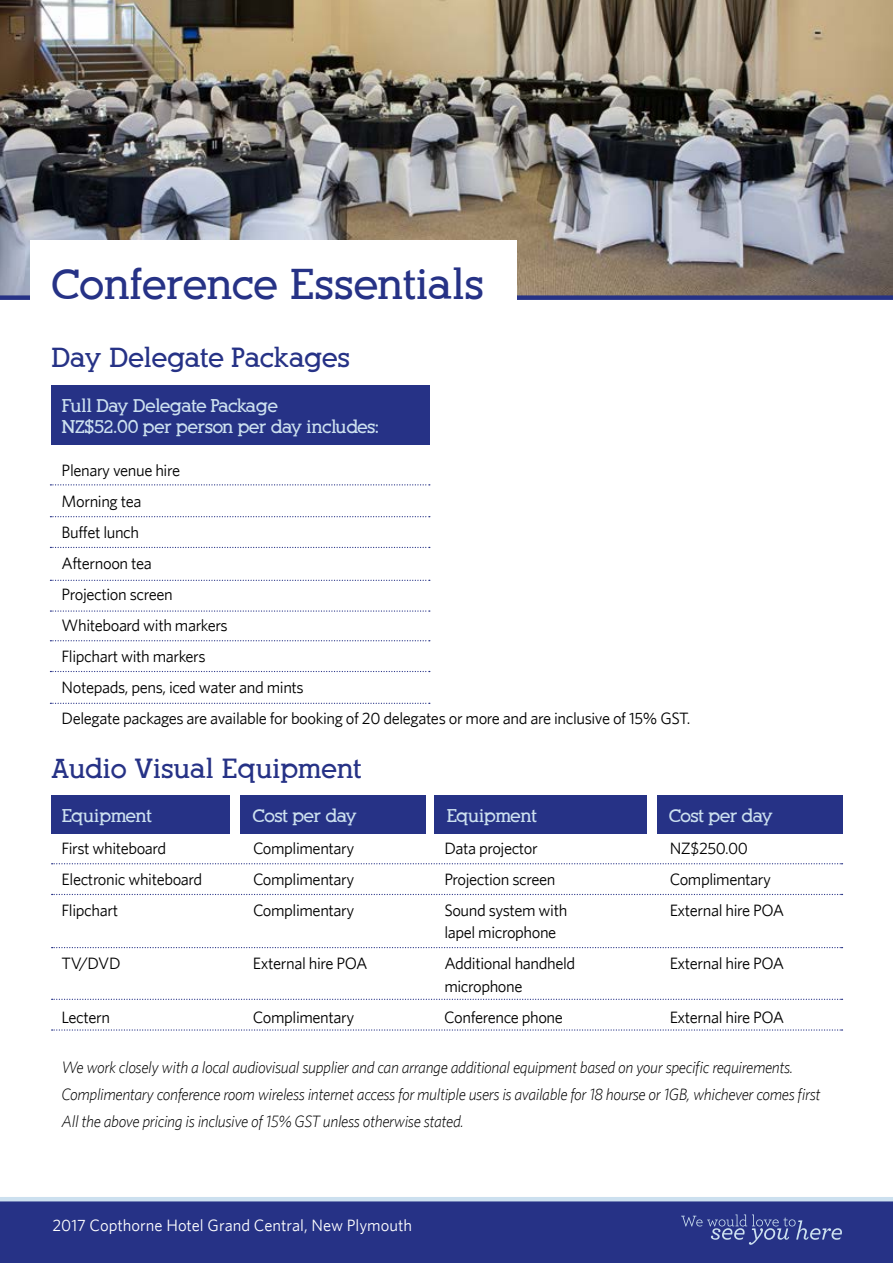
<style>
.page{position:relative;width:893px;height:1263px;background:#fff}
.page>*{position:absolute;margin:0;border:0;box-sizing:border-box;transform-origin:0 0}
.t1{font:700 42px "Alexandria FLF";letter-spacing:-.01em;color:#263286}
.t2{font:700 27px "Alexandria FLF";letter-spacing:-.015em;color:#263286}
.t3{font:700 18px/21.6px "Alexandria FLF";letter-spacing:-.025em;color:#cce0ef}
.t4{font:16.5px/31px "Whitney HTF";letter-spacing:-.025em;color:#000}
.t5{font:italic 300 16.5px/26.7px "Whitney HTF";letter-spacing:-.025em;color:#000}
.t6{font:16.5px "Whitney HTF";color:#fff}
</style>
<div class="page">
<img style="left:0;top:0;width:893px;height:295px">
<div style="left:0;top:295px;width:893px;height:5px;background:#263286"></div>
<div style="left:30px;top:241px;width:487px;height:86px;background:#fff"></div>
<div style="left:240px;top:795px;width:185px;height:38px;background:#263286"></div>
<div style="left:658px;top:795px;width:185px;height:38px;background:#263286"></div>
<div style="left:435px;top:795px;width:212px;height:38px;background:#263286"></div>
<div style="left:51px;top:795px;width:179px;height:38px;background:#263286"></div>
<svg style="left:52px;top:863px;width:790px;height:1px"></svg>
<svg style="left:52px;top:894px;width:790px;height:1px"></svg>
<svg style="left:52px;top:999px;width:790px;height:1px"></svg>
<svg style="left:52px;top:947px;width:790px;height:1px"></svg>
<svg style="left:52px;top:1029px;width:790px;height:2px"></svg>
<div style="left:51px;top:385px;width:378px;height:59px;background:#263286"></div>
<svg style="left:50px;top:516px;width:380px;height:1px"></svg>
<svg style="left:50px;top:580px;width:380px;height:1px"></svg>
<svg style="left:50px;top:640px;width:380px;height:1px"></svg>
<svg style="left:50px;top:703px;width:380px;height:1px"></svg>
<svg style="left:50px;top:671px;width:380px;height:1px"></svg>
<svg style="left:50px;top:484px;width:380px;height:1px"></svg>
<svg style="left:50px;top:547px;width:380px;height:1px"></svg>
<svg style="left:50px;top:610px;width:380px;height:2px"></svg>
<div style="left:0;top:1200px;width:893px;height:63px;background:#263286"></div>
<svg style="left:681px;top:1214px;width:161px;height:31px"></svg>
<hr style="left:0;top:1197px;width:893px;height:4px;background:#cce0ef">
<h1 class="t1" style="left:51px;top:262px;width:434px">Conference Essentials</h1>
<h2 class="t2" style="left:51px;top:343px;width:300px">Day Delegate Packages</h2>
<p class="t3" style="left:62px;top:395px;width:319px">Full Day Delegate Package<br>NZ$52.00 per person per day includes:</p>
<p class="t4" style="left:62px;top:454px;width:630px">Plenary venue hire<br>Morning tea<br>Buffet lunch<br>Afternoon tea<br>Projection screen<br>Whiteboard with markers<br>Flipchart with markers<br>Notepads, pens, iced water and mints<br>Delegate packages are available for booking of 20 delegates or more and are inclusive of 15% GST.</p>
<h2 class="t2" style="left:51px;top:755px;width:312px">Audio Visual Equipment</h2>
<p class="t3" style="left:62px;top:805px;width:92px">Equipment</p>
<p class="t3" style="left:253px;top:805px;width:106px">Cost per day</p>
<p class="t3" style="left:446px;top:805px;width:92px">Equipment</p>
<p class="t3" style="left:669px;top:805px;width:106px">Cost per day</p>
<p class="t4" style="left:62px;top:832px;width:106px">First whiteboard</p>
<p class="t4" style="left:253px;top:832px;width:103px">Complimentary</p>
<p class="t4" style="left:444px;top:832px;width:95px">Data projector</p>
<p class="t4" style="left:670px;top:832px;width:80px">NZ$250.00</p>
<p class="t4" style="left:62px;top:863px;width:142px">Electronic whiteboard</p>
<p class="t4" style="left:253px;top:863px;width:103px">Complimentary</p>
<p class="t4" style="left:444px;top:863px;width:113px">Projection screen</p>
<p class="t4" style="left:670px;top:863px;width:103px">Complimentary</p>
<p class="t4" style="left:62px;top:894px;width:58px">Flipchart</p>
<p class="t4" style="left:253px;top:894px;width:103px">Complimentary</p>
<p class="t4" style="left:444px;top:894px;width:124px">Sound system with</p>
<p class="t4" style="left:670px;top:894px;width:116px">External hire POA</p>
<p class="t4" style="left:444px;top:916px;width:114px">lapel microphone</p>
<p class="t4" style="left:62px;top:947px;width:61px">TV/DVD</p>
<p class="t4" style="left:253px;top:947px;width:116px">External hire POA</p>
<p class="t4" style="left:444px;top:947px;width:132px">Additional handheld</p>
<p class="t4" style="left:670px;top:947px;width:116px">External hire POA</p>
<p class="t4" style="left:444px;top:970px;width:80px">microphone</p>
<p class="t4" style="left:62px;top:1001px;width:50px">Lectern</p>
<p class="t4" style="left:253px;top:1001px;width:103px">Complimentary</p>
<p class="t4" style="left:444px;top:1001px;width:120px">Conference phone</p>
<p class="t4" style="left:670px;top:1001px;width:116px">External hire POA</p>
<p class="t5" style="left:62px;top:1054px;width:760px">We work closely with a local audiovisual supplier and can arrange additional equipment based on your specific requirements.<br>Complimentary conference room wireless internet access for multiple users is available for 18 hourse or 1GB, whichever comes first<br>All the above pricing is inclusive of 15% GST unless otherwise stated.</p>
<p class="t6" style="left:52px;top:1215px;width:361px">2017 Copthorne Hotel Grand Central, New Plymouth</p>
</div>
